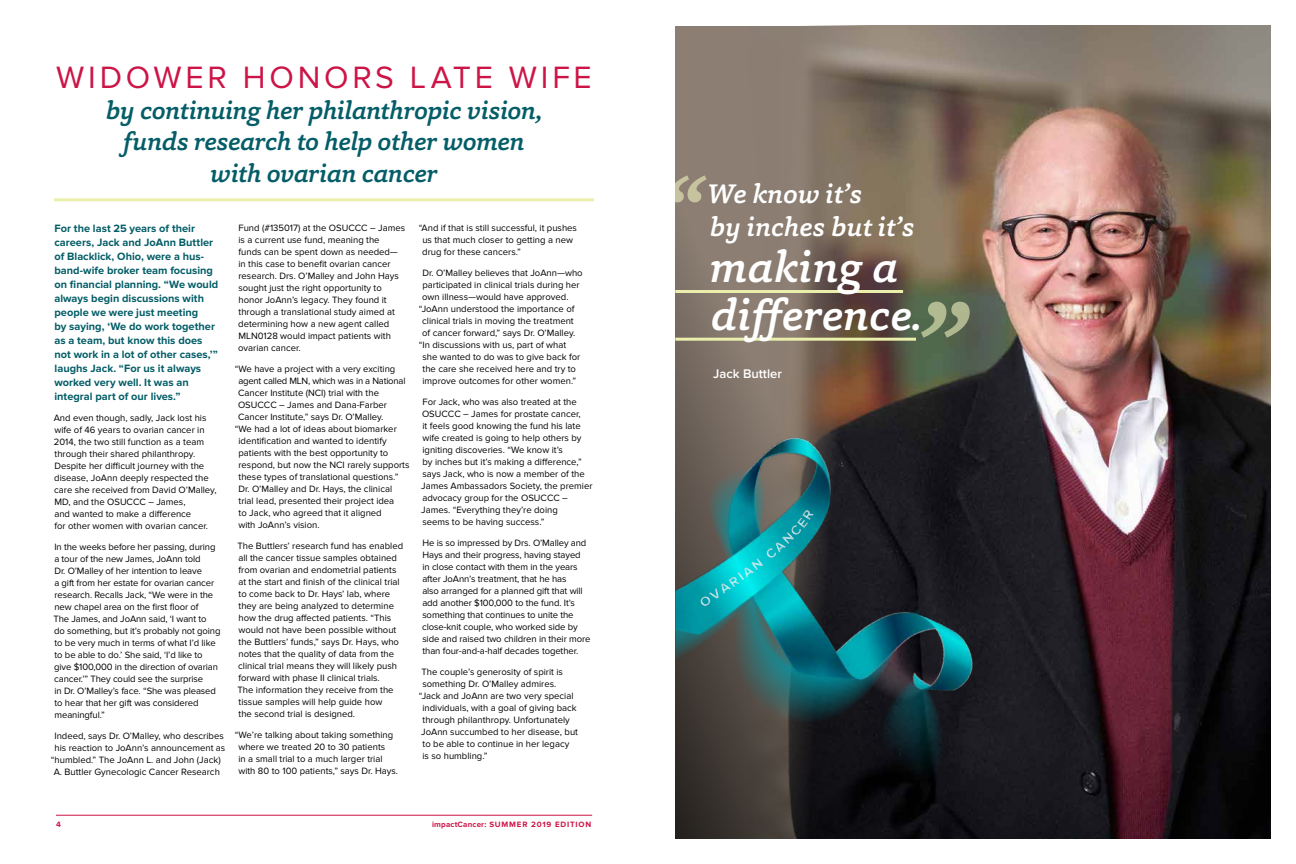
<style>
.page{position:relative;width:1296px;height:864px;background:#fff}
.page>*{position:absolute;margin:0;border:0;box-sizing:border-box;transform-origin:0 0}
.t1{font:italic 500 45px/48px "Capita";color:#fff}
.t2{font:32px "Proxima Nova";letter-spacing:.12em;color:#cd1446}
.t3{font:italic 500 27.5px/33px "Capita";color:#fff}
.t4{font:italic 500 26px/31.2px "Capita";letter-spacing:-.02em;color:#045d67;text-align:center}
.t5{font:700 14px "Proxima Nova";color:#fff}
.t6{font:600 13px "Proxima Nova";color:#fff}
.t7{font:700 11px/14px "Proxima Nova";color:#045d67}
.t8{font:9.5px/12px "Proxima Nova";color:#000}
.t9{font:9.5px "Proxima Nova";letter-spacing:-.02em;color:#000}
.t10{font:700 8px "Proxima Nova";letter-spacing:.1em;color:#cd1446}
</style>
<div class="page">
<svg style="left:675px;top:26px;width:73px;height:812px;fill:#8c7e73"></svg>
<img style="left:748px;top:26px;width:522px;height:812px">
<hr style="left:675px;top:290px;width:228px;height:3px;background:#ebefac">
<hr style="left:675px;top:338px;width:241px;height:3px;background:#ebefac">
<svg style="left:921px;top:302px;width:49px;height:36px"></svg>
<svg style="left:675px;top:175px;width:32px;height:27px"></svg>
<hr style="left:54px;top:198px;width:540px;height:3px;background:#ebefac">
<img style="left:675px;top:406px;width:344px;height:382px">
<div style="left:692px;top:498px;width:131px;height:121px;background:#000;opacity:.5"></div>
<hr style="left:56px;top:815px;width:536px;height:1px;background:#cd1446">
<svg style="left:737px;top:509px;width:77px;height:72px"></svg>
<h2 class="t2" style="left:56px;top:59px;width:537px">WIDOWER HONORS LATE WIFE</h2>
<h3 class="t4" style="left:106px;top:94px;width:438px">by continuing her philanthropic vision, funds research to help other women with ovarian cancer</h3>
<p class="t7" style="left:54px;top:221px;width:165px">For the last 25 years of their careers, Jack and JoAnn Buttler of Blacklick, Ohio, were a hus&shy;band-wife broker team focusing on financial planning. “We would always begin discussions with people we were just meeting<br>by saying, ‘We do work together as a team, but know this does not work in a lot of other cases,’” laughs Jack. “For us it always worked very well. It was an integral part of our lives.”</p>
<p class="t8" style="left:54px;top:412px;width:164px">And even though, sadly, Jack lost his wife of 46 years to ovarian cancer in 2014, the two still function as a team through their shared philanthropy.<br>Despite her difficult journey with the disease, JoAnn deeply respected the care she received from David O’Malley, MD, and the OSUCCC – James,<br>and wanted to make a difference<br>for other women with ovarian cancer.</p>
<p class="t8" style="left:53px;top:541px;width:169px">In the weeks before her passing, during a tour of the new James, JoAnn told<br>Dr. O’Malley of her intention to leave<br>a gift from her estate for ovarian cancer research. Recalls Jack, “We were in the new chapel area on the first floor of<br>The James, and JoAnn said, ‘I want to<br>do something, but it’s probably not going to be very much in terms of what I’d like to be able to do.’ She said, ‘I’d like to give $100,000 in the direction of ovarian cancer.’” They could see the surprise<br>in Dr. O’Malley’s face. “She was pleased to hear that her gift was considered meaningful.”</p>
<p class="t8" style="left:51px;top:730px;width:176px;text-align:center">Indeed, says Dr. O’Malley, who describes his reaction to JoAnn’s announcement as “humbled.” The JoAnn L. and John (Jack)<br>A. Buttler Gynecologic Cancer Research</p>
<p class="t8" style="left:238px;top:222px;width:169px">Fund (#135017) at the OSUCCC – James is a current use fund, meaning the<br>funds can be spent down as needed— in this case to benefit ovarian cancer research. Drs. O’Malley and John Hays sought just the right opportunity to honor JoAnn’s legacy. They found it through a translational study aimed at determining how a new agent called MLN0128 would impact patients with ovarian cancer.</p>
<p class="t8" style="left:235px;top:363px;width:162px">“We have a project with a very exciting</p>
<p class="t9" style="left:238px;top:375px;width:169px">agent called MLN, which was in a National</p>
<p class="t8" style="left:238px;top:387px;width:142px">Cancer Institute (NCI) trial with the</p>
<p class="t8" style="left:238px;top:399px;width:150px">OSUCCC – James and Dana-Farber</p>
<p class="t8" style="left:238px;top:411px;width:147px">Cancer Institute,” says Dr. O’Malley.</p>
<p class="t8" style="left:235px;top:423px;width:163px">“We had a lot of ideas about biomarker</p>
<p class="t8" style="left:238px;top:435px;width:150px">identification and wanted to identify</p>
<p class="t8" style="left:239px;top:447px;width:151px">patients with the best opportunity to</p>
<p class="t8" style="left:239px;top:459px;width:173px">respond, but now the NCI rarely supports</p>
<p class="t8" style="left:239px;top:471px;width:161px">these types of translational questions.”</p>
<p class="t8" style="left:238px;top:483px;width:155px">Dr. O’Malley and Dr. Hays, the clinical</p>
<p class="t8" style="left:239px;top:495px;width:157px">trial lead, presented their project idea</p>
<p class="t8" style="left:239px;top:507px;width:145px">to Jack, who agreed that it aligned</p>
<p class="t8" style="left:238px;top:519px;width:83px">with JoAnn’s vision.</p>
<p class="t8" style="left:237px;top:540px;width:167px">The Buttlers’ research fund has enabled all the cancer tissue samples obtained from ovarian and endometrial patients at the start and finish of the clinical trial to come back to Dr. Hays’ lab, where they are being analyzed to determine how the drug affected patients. “This would not have been possible without the Buttlers’ funds,” says Dr. Hays, who notes that the quality of data from the clinical trial means they will likely push forward with phase II clinical trials.<br>The information they receive from the tissue samples will help guide how<br>the second trial is designed.</p>
<p class="t8" style="left:238px;top:729px;width:161px;text-indent:-4px">“We’re talking about taking something where we treated 20 to 30 patients<br>in a small trial to a much larger trial with 80 to 100 patients,” says Dr. Hays.</p>
<p class="t8" style="left:422px;top:222px;width:156px;text-indent:-3px">“And if that is still successful, it pushes us that much closer to getting a new drug for these cancers.”</p>
<p class="t8" style="left:422px;top:267px;width:162px">Dr. O’Malley believes that JoAnn—who</p>
<p class="t8" style="left:422px;top:279px;width:159px">participated in clinical trials during her</p>
<p class="t8" style="left:422px;top:291px;width:148px">own illness—would have approved.</p>
<p class="t8" style="left:419px;top:303px;width:157px">“JoAnn understood the importance of</p>
<p class="t8" style="left:422px;top:315px;width:153px">clinical trials in moving the treatment</p>
<p class="t8" style="left:422px;top:327px;width:155px">of cancer forward,” says Dr. O’Malley.</p>
<p class="t8" style="left:419px;top:339px;width:149px">“In discussions with us, part of what</p>
<p class="t8" style="left:422px;top:351px;width:160px">she wanted to do was to give back for</p>
<p class="t8" style="left:423px;top:363px;width:155px">the care she received here and try to</p>
<p class="t8" style="left:422px;top:375px;width:155px">improve outcomes for other women.”</p>
<p class="t8" style="left:421px;top:396px;width:173px">For Jack, who was also treated at the OSUCCC – James for prostate cancer,<br>it feels good knowing the fund his late wife created is going to help others by igniting discoveries. “We know it’s<br>by inches but it’s making a difference,” says Jack, who is now a member of the James Ambassadors Society, the premier advocacy group for the OSUCCC – James. “Everything they’re doing<br>seems to be having success.”</p>
<p class="t8" style="left:422px;top:537px;width:170px">He is so impressed by Drs. O’Malley and Hays and their progress, having stayed<br>in close contact with them in the years after JoAnn’s treatment, that he has<br>also arranged for a planned gift that will add another $100,000 to the fund. It’s something that continues to unite the close-knit couple, who worked side by side and raised two children in their more than four-and-a-half decades together.</p>
<p class="t8" style="left:421px;top:666px;width:143px">The couple’s generosity of spirit is</p>
<p class="t8" style="left:422px;top:678px;width:135px">something Dr. O’Malley admires.</p>
<p class="t8" style="left:419px;top:690px;width:156px">“Jack and JoAnn are two very special</p>
<p class="t8" style="left:422px;top:702px;width:156px">individuals, with a goal of giving back</p>
<p class="t8" style="left:423px;top:714px;width:149px">through philanthropy. Unfortunately</p>
<p class="t8" style="left:421px;top:726px;width:158px">JoAnn succumbed to her disease, but</p>
<p class="t8" style="left:423px;top:738px;width:148px">to be able to continue in her legacy</p>
<p class="t8" style="left:422px;top:750px;width:67px">is so humbling.”</p>
<p class="t10" style="left:56px;top:820px;width:6px">4</p>
<p class="t10" style="left:432px;top:820px;width:161px">impactCancer: SUMMER 2019 EDITION</p>
<h3 class="t3" style="left:707px;top:177px;width:209px">We know it’s<br>by inches but it’s</h3>
<h1 class="t1" style="left:710px;top:242px;width:214px">making a difference.</h1>
<h3 class="t6" style="left:713px;top:366px;width:70px">Jack Buttler</h3>
<h3 class="t5" style="left:697px;top:598px;width:46px;rotate:-35deg">OVAR</h3>
</div>
